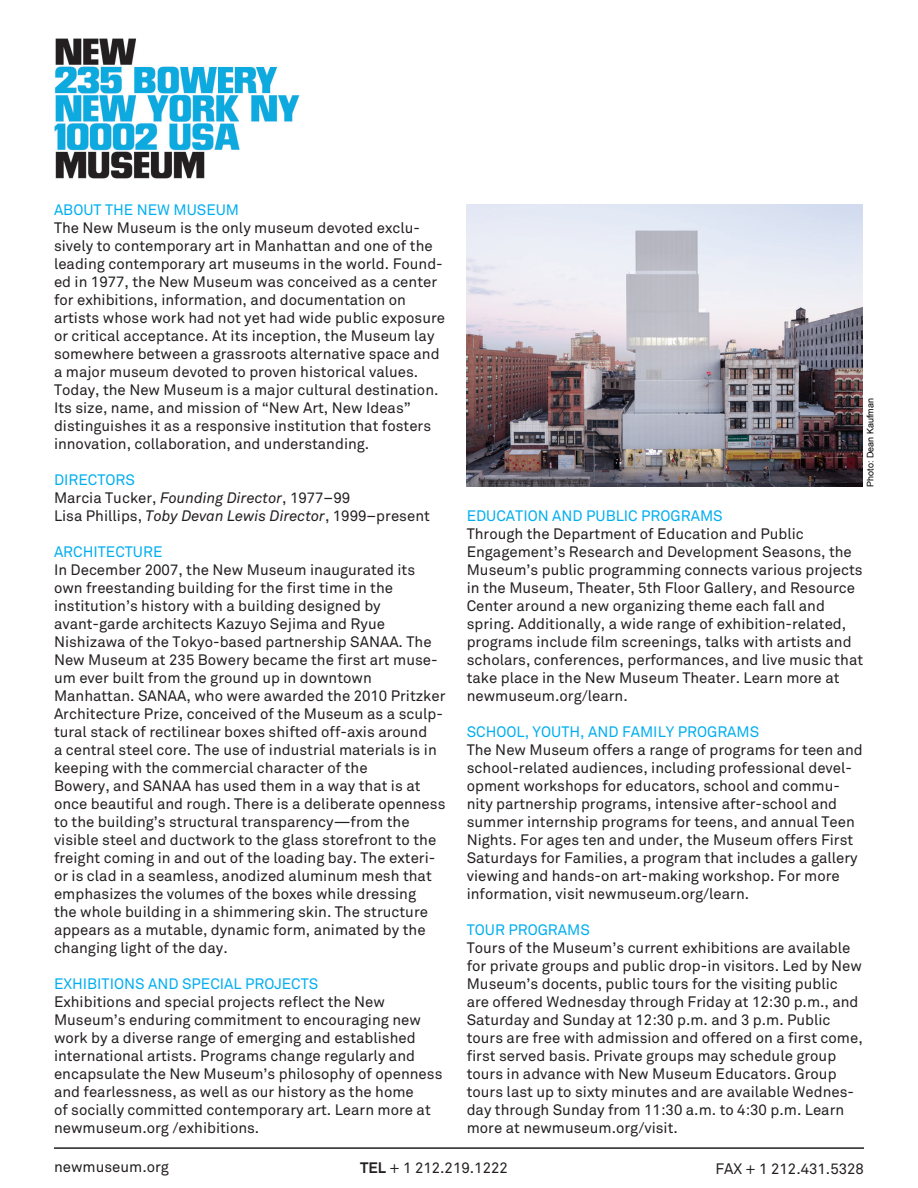
<style>
.page{position:relative;width:918px;height:1188px;background:#fff}
.page>*{position:absolute;margin:0;border:0;box-sizing:border-box;transform-origin:0 0}
.t1{font:15px/18px "Akkurat";color:#231f20}
.t2{font:15px "Akkurat";color:#00aeef}
.t3{font:9px "Arial";color:#000}
.s1{font-style:italic}
.s2{font-weight:700}
</style>
<div class="page">
<img style="left:54px;top:39px;width:245px;height:140px">
<hr style="left:54px;top:1147px;width:810px;height:2px;background:#231f20">
<img style="left:467px;top:204px;width:396px;height:283px">
<p class="t2" style="left:54px;top:201px;width:187px">ABOUT THE NEW MUSEUM</p>
<p class="t1" style="left:54px;top:220px;width:393px">The New Museum is the only museum devoted exclu&shy;sively to contemporary art in Manhattan and one of the leading contemporary art museums in the world. Found&shy;ed in 1977, the New Museum was conceived as a center for exhibitions, information, and documentation on artists whose work had not yet had wide public exposure or critical acceptance. At its inception, the Museum lay somewhere between a grassroots alternative space and a major museum devoted to proven historical values.<br>Today, the New Museum is a major cultural destination.<br>Its size, name, and mission of “New Art, New Ideas” distinguishes it as a responsive institution that fosters innovation, collaboration, and understanding.</p>
<p class="t2" style="left:54px;top:471px;width:82px">DIRECTORS</p>
<p class="t1" style="left:54px;top:490px;width:298px">Marcia Tucker, <span class="s1">Founding Director</span>, 1977–99</p>
<p class="t1" style="left:54px;top:508px;width:377px">Lisa Phillips, <span class="s1">Toby Devan Lewis Director</span>, 1999–present</p>
<p class="t2" style="left:54px;top:543px;width:110px">ARCHITECTURE</p>
<p class="t1" style="left:54px;top:562px;width:363px">In December 2007, the New Museum inaugurated its own freestanding building for the first time in the</p>
<p class="t1" style="left:54px;top:598px;width:333px">institution’s history with a building designed by avant-garde architects Kazuyo Sejima and Ryue</p>
<p class="t1" style="left:54px;top:634px;width:385px">Nishizawa of the Tokyo-based partnership SANAA. The<br>New Museum at 235 Bowery became the first art muse&shy;um ever built from the ground up in downtown</p>
<p class="t1" style="left:54px;top:688px;width:393px">Manhattan. SANAA, who were awarded the 2010 Pritzker Architecture Prize, conceived of the Museum as a sculp&shy;tural stack of rectilinear boxes shifted off-axis around<br>a central steel core. The use of industrial materials is in keeping with the commercial character of the</p>
<p class="t1" style="left:54px;top:778px;width:393px">Bowery, and SANAA has used them in a way that is at once beautiful and rough. There is a deliberate openness to the building’s structural transparency—from the visible steel and ductwork to the glass storefront to the freight coming in and out of the loading bay. The exteri&shy;or is clad in a seamless, anodized aluminum mesh that emphasizes the volumes of the boxes while dressing<br>the whole building in a shimmering skin. The structure appears as a mutable, dynamic form, animated by the changing light of the day.</p>
<p class="t2" style="left:54px;top:975px;width:266px">EXHIBITIONS AND SPECIAL PROJECTS</p>
<p class="t1" style="left:54px;top:994px;width:390px">Exhibitions and special projects reflect the New Museum’s enduring commitment to encouraging new work by a diverse range of emerging and established international artists. Programs change regularly and encapsulate the New Museum’s philosophy of openness and fearlessness, as well as our history as the home<br>of socially committed contemporary art. Learn more at newmuseum.org /exhibitions.</p>
<p class="t1" style="left:54px;top:1159px;width:117px">newmuseum.org</p>
<p class="t1" style="left:360px;top:1159px;width:149px"><span class="s2">TEL</span> + 1 212.219.1222</p>
<p class="t1" style="left:715px;top:1160px;width:150px">FAX + 1 212.431.5328</p>
<p class="t3" style="left:864px;top:487px;width:90px;rotate:-90deg">Photo: Dean Kaufman</p>
<p class="t2" style="left:467px;top:507px;width:258px">EDUCATION AND PUBLIC PROGRAMS</p>
<p class="t1" style="left:467px;top:525px;width:339px">Through the Department of Education and Public</p>
<p class="t1" style="left:467px;top:543px;width:398px">Engagement’s Research and Development Seasons, the Museum’s public programming connects various projects in the Museum, Theater, 5th Floor Gallery, and Resource Center around a new organizing theme each fall and spring. Additionally, a wide range of exhibition-related, programs include film screenings, talks with artists and scholars, conferences, performances, and live music that take place in the New Museum Theater. Learn more at newmuseum.org/learn.</p>
<p class="t2" style="left:467px;top:723px;width:294px">SCHOOL, YOUTH, AND FAMILY PROGRAMS</p>
<p class="t1" style="left:467px;top:741px;width:398px">The New Museum offers a range of programs for teen and school-related audiences, including professional devel&shy;opment workshops for educators, school and commu&shy;nity partnership programs, intensive after-school and summer internship programs for teens, and annual Teen Nights. For ages ten and under, the Museum offers First Saturdays for Families, a program that includes a gallery viewing and hands-on art-making workshop. For more information, visit newmuseum.org/learn.</p>
<p class="t2" style="left:467px;top:921px;width:125px">TOUR PROGRAMS</p>
<p class="t1" style="left:467px;top:939px;width:398px">Tours of the Museum’s current exhibitions are available for private groups and public drop-in visitors. Led by New Museum’s docents, public tours for the visiting public are offered Wednesday through Friday at 12:30 p.m., and Saturday and Sunday at 12:30 p.m. and 3 p.m. Public tours are free with admission and offered on a first come, first served basis. Private groups may schedule group tours in advance with New Museum Educators. Group tours last up to sixty minutes and are available Wednes&shy;day through Sunday from 11:30 a.m. to 4:30 p.m. Learn more at newmuseum.org/visit.</p>
</div>
